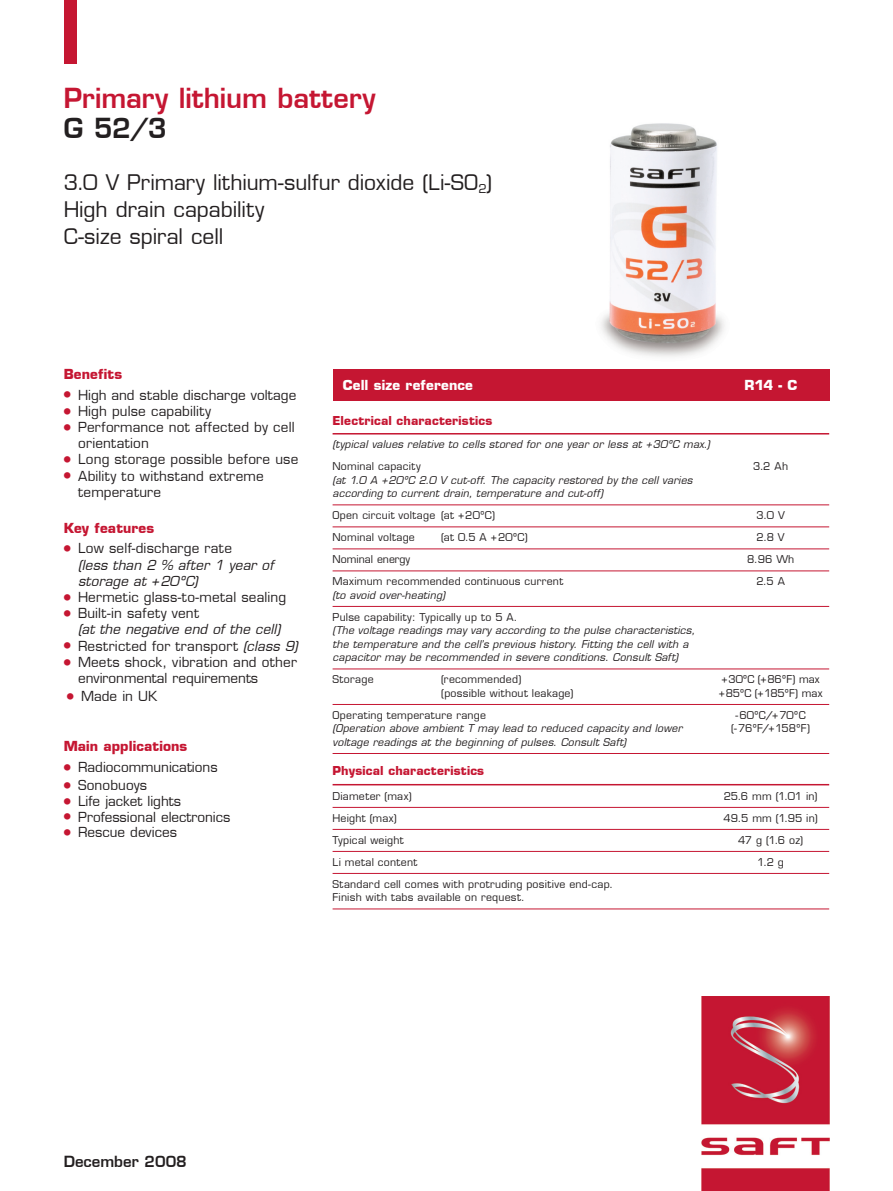
<style>
.page{position:relative;width:893px;height:1191px;background:#fff}
.page>*{position:absolute;margin:0;border:0;box-sizing:border-box;transform-origin:0 0}
.texte_tab{font:600 27px "Eurostile LT";color:#c51632}
.heading{font:600 27px "Eurostile LT";color:#231f20}
.t1{font:21px/27px "Eurostile LT";letter-spacing:-.005em;color:#231f20}
.t2{font:600 15px "Eurostile LT";color:#231f20}
.t3{font:13.5px/16.2px "Eurostile LT";letter-spacing:.01em;color:#231f20}
.t4{font:italic 13.5px/16.2px "Eurostile LT";letter-spacing:.01em;color:#231f20}
.t5{font:700 13.5px "Eurostile LT";letter-spacing:.01em;color:#c51632}
.t6{font:700 13.5px "Eurostile LT";letter-spacing:.01em;color:#fff}
.t7{font:700 12px "Eurostile LT";letter-spacing:.02em;color:#c51632}
.t8{font:italic 10.5px/13.5px "Eurostile LT";letter-spacing:.02em;color:#231f20}
.t9{font:10.5px/13.5px "Eurostile LT";letter-spacing:.02em;color:#231f20}
.t10{font:10.5px "Eurostile LT";letter-spacing:-.01em;color:#231f20}
.t11{font:10.5px "Eurostile LT";color:#231f20}
.s1{font-style:normal}
.s2{font-style:italic}
</style>
<div class="page">
<div style="left:64px;top:0;width:13px;height:64px;background:#c51632"></div>
<img style="left:601px;top:123px;width:124px;height:234px">
<div style="left:333px;top:369px;width:496px;height:31px;background:#c51632"></div>
<img style="left:702px;top:996px;width:127px;height:195px">
<hr style="left:333px;top:433px;width:496px;height:1px;background:#c51632">
<hr style="left:333px;top:504px;width:496px;height:1px;background:#c51632">
<hr style="left:333px;top:526px;width:496px;height:1px;background:#c51632">
<hr style="left:333px;top:548px;width:496px;height:1px;background:#c51632">
<hr style="left:333px;top:570px;width:496px;height:1px;background:#c51632">
<hr style="left:333px;top:606px;width:496px;height:1px;background:#c51632">
<hr style="left:333px;top:668px;width:496px;height:1px;background:#c51632">
<hr style="left:333px;top:704px;width:496px;height:1px;background:#c51632">
<hr style="left:333px;top:753px;width:496px;height:1px;background:#c51632">
<hr style="left:333px;top:784px;width:496px;height:1px;background:#c51632">
<hr style="left:333px;top:807px;width:496px;height:1px;background:#c51632">
<hr style="left:333px;top:829px;width:496px;height:1px;background:#c51632">
<hr style="left:333px;top:851px;width:496px;height:1px;background:#c51632">
<hr style="left:333px;top:873px;width:496px;height:1px;background:#c51632">
<hr style="left:333px;top:908px;width:496px;height:1px;background:#c51632">
<p class="texte_tab" style="left:64px;top:81px;width:313px">Primary lithium battery</p>
<p class="heading" style="left:64px;top:111px;width:105px">G 52/3</p>
<p class="t1" style="left:64px;top:168px;width:430px">3.0 V Primary lithium-sulfur dioxide (Li-SO<sub>2</sub>)<br>High drain capability<br>C-size spiral cell</p>
<p class="t5" style="left:64px;top:366px;width:60px">Benefits</p>
<p class="t3" style="left:64px;top:387px;width:234px"><sup>W</sup> High and stable discharge voltage</p>
<p class="t3" style="left:64px;top:403px;width:149px"><sup>W</sup> High pulse capability</p>
<p class="t3" style="left:78px;top:419px;width:218px;text-indent:-14px"><sup>W</sup> Performance not affected by cell orientation</p>
<p class="t3" style="left:64px;top:451px;width:236px"><sup>W</sup> Long storage possible before use</p>
<p class="t3" style="left:78px;top:468px;width:187px;text-indent:-14px"><sup>W</sup> Ability to withstand extreme temperature</p>
<p class="t5" style="left:64px;top:519px;width:92px">Key features</p>
<p class="t4" style="left:78px;top:540px;width:197px;text-indent:-14px"><sup>W</sup> <span class="s1">Low self-discharge rate<br></span>(less than 2 % after 1 year of storage at +20ºC)</p>
<p class="t3" style="left:64px;top:589px;width:224px"><sup>W</sup> Hermetic glass-to-metal sealing</p>
<p class="t4" style="left:78px;top:605px;width:204px;text-indent:-14px"><sup>W</sup> <span class="s1">Built-in safety vent<br></span>(at the negative end of the cell)</p>
<p class="t3" style="left:64px;top:637px;width:235px"><sup>W</sup> Restricted for transport <span class="s2">(class 9)</span></p>
<p class="t3" style="left:78px;top:654px;width:220px;text-indent:-14px"><sup>W</sup> Meets shock, vibration and other environmental requirements</p>
<p class="t3" style="left:67px;top:688px;width:92px"><sup>W</sup> Made in UK</p>
<p class="t5" style="left:64px;top:738px;width:125px">Main applications</p>
<p class="t3" style="left:64px;top:759px;width:155px"><sup>W</sup> Radiocommunications</p>
<p class="t3" style="left:64px;top:777px;width:168px;line-height:15.6px"><sup>W</sup> Sonobuoys<br><sup>W</sup> Life jacket lights<br><sup>W</sup> Professional electronics<br><sup>W</sup> Rescue devices</p>
<p class="t6" style="left:343px;top:376px;width:132px">Cell size reference</p>
<p class="t6" style="left:744px;top:376px;width:54px">R14 - C</p>
<p class="t7" style="left:333px;top:413px;width:161px">Electrical characteristics</p>
<p class="t8" style="left:333px;top:437px;width:379px">(typical values relative to cells stored for one year or less at +30ºC max.)</p>
<p class="t9" style="left:333px;top:459px;width:90px">Nominal capacity</p>
<p class="t9" style="left:753px;top:459px;width:37px">3.2 Ah</p>
<p class="t8" style="left:333px;top:473px;width:361px">(at 1.0 A +20ºC 2.0 V cut-off. The capacity restored by the cell varies according to current drain, temperature and cut-off)</p>
<p class="t9" style="left:333px;top:508px;width:164px">Open circuit voltage (at +20ºC)</p>
<p class="t9" style="left:756px;top:508px;width:30px">3.0 V</p>
<p class="t9" style="left:333px;top:530px;width:84px">Nominal voltage</p>
<p class="t9" style="left:441px;top:530px;width:88px">(at 0.5 A +20ºC)</p>
<p class="t9" style="left:756px;top:530px;width:30px">2.8 V</p>
<p class="t11" style="left:333px;top:553px;width:79px">Nominal energy</p>
<p class="t9" style="left:747px;top:552px;width:49px">8.96 Wh</p>
<p class="t9" style="left:333px;top:574px;width:232px">Maximum recommended continuous current</p>
<p class="t9" style="left:756px;top:574px;width:30px">2.5 A</p>
<p class="t8" style="left:333px;top:588px;width:114px">(to avoid over-heating)</p>
<p class="t8" style="left:333px;top:610px;width:364px"><span class="s1">Pulse capability: Typically up to 5 A.<br></span>(The voltage readings may vary according to the pulse characteristics, the temperature and the cell’s previous history. Fitting the cell with a capacitor may be recommended in severe conditions. Consult Saft)</p>
<p class="t9" style="left:333px;top:672px;width:43px">Storage</p>
<p class="t9" style="left:441px;top:672px;width:82px">(recommended)</p>
<p class="t10" style="left:722px;top:673px;width:100px">+30ºC (+86ºF) max</p>
<p class="t9" style="left:441px;top:686px;width:134px">(possible without leakage)</p>
<p class="t10" style="left:719px;top:686px;width:105px">+85ºC (+185ºF) max</p>
<p class="t9" style="left:333px;top:708px;width:155px">Operating temperature range</p>
<p class="t9" style="left:736px;top:708px;width:72px">-60ºC/+70ºC</p>
<p class="t8" style="left:333px;top:721px;width:351px">(Operation above ambient T may lead to reduced capacity and lower</p>
<p class="t9" style="left:731px;top:721px;width:81px">(-76ºF/+158ºF)</p>
<p class="t8" style="left:333px;top:735px;width:295px">voltage readings at the beginning of pulses. Consult Saft)</p>
<p class="t7" style="left:333px;top:763px;width:153px">Physical characteristics</p>
<p class="t9" style="left:333px;top:789px;width:81px">Diameter (max)</p>
<p class="t9" style="left:724px;top:789px;width:95px">25.6 mm (1.01 in)</p>
<p class="t9" style="left:333px;top:811px;width:66px">Height (max)</p>
<p class="t9" style="left:724px;top:811px;width:96px">49.5 mm (1.95 in)</p>
<p class="t9" style="left:333px;top:833px;width:73px">Typical weight</p>
<p class="t9" style="left:738px;top:833px;width:67px">47 g (1.6 oz)</p>
<p class="t9" style="left:333px;top:855px;width:86px">Li metal content</p>
<p class="t9" style="left:757px;top:855px;width:28px">1.2 g</p>
<p class="t9" style="left:333px;top:877px;width:282px">Standard cell comes with protruding positive end-cap.<br>Finish with tabs available on request.</p>
<p class="t2" style="left:64px;top:1151px;width:124px">December 2008</p>
</div>
